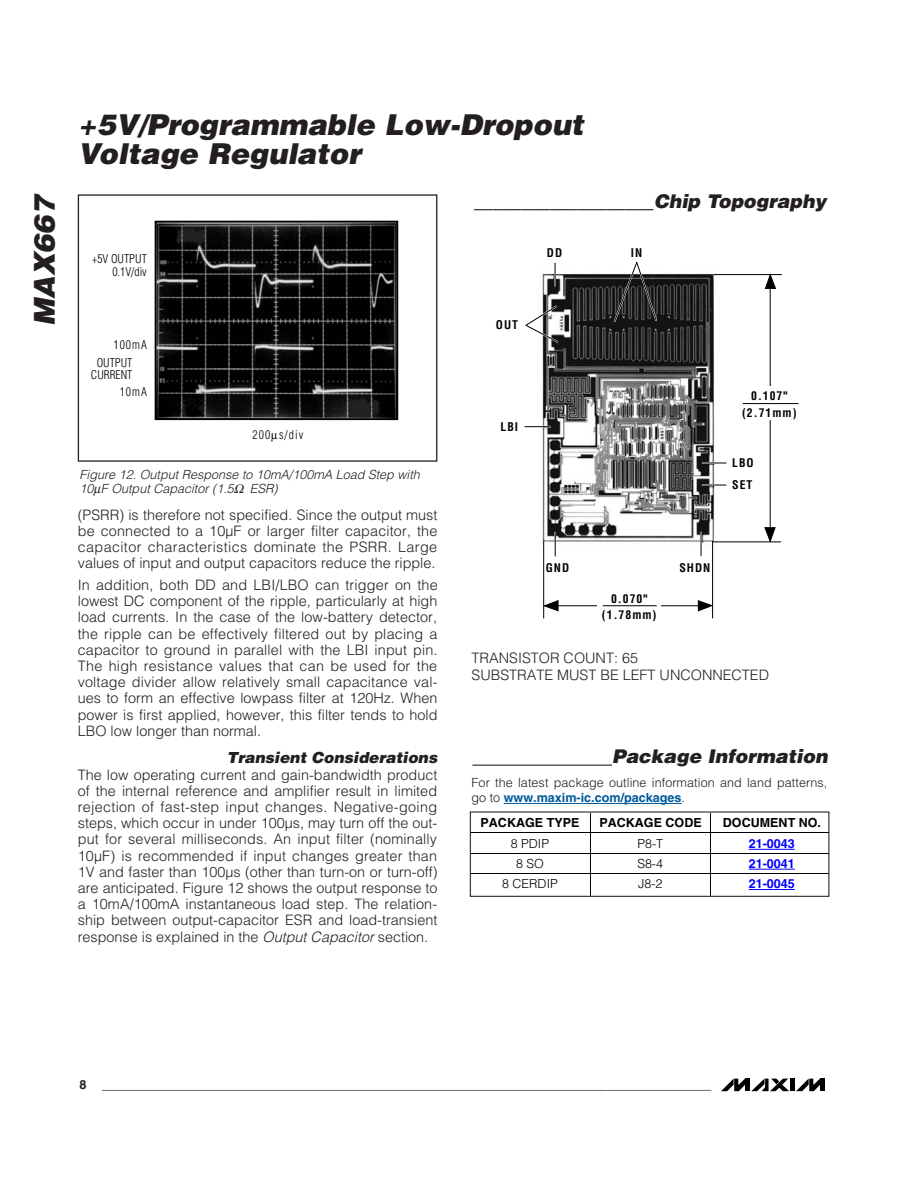
<style>
.page{position:relative;width:918px;height:1188px;background:#fff}
.page>*{position:absolute;margin:0;border:0;box-sizing:border-box;transform-origin:0 0}
.t1{font:italic 900 28.8px/28.8px "Helvetica";color:#231f20}
.t2{font:italic 900 18.9px "Helvetica";color:#231f20}
.t3{font:italic 900 15.3px "Helvetica";color:#231f20}
.t4{font:300 14.4px/16.2px "Helvetica";color:#231f20;text-align:justify}
.t5{font:700 12.6px "Helvetica";color:#231f20}
.t6{font:300 12.6px/15.3px "Helvetica";letter-spacing:.005em;color:#231f20}
.t7{font:italic 300 12.6px/14.4px "Helvetica";color:#231f20}
.t8{font:700 12.6px "Helvetica";color:#000}
.t9{font:300 12.6px "Helvetica";color:#000}
.t10{font:700 12.6px "Helvetica";color:#00f}
.t11{font:300 condensed 11.85px/12.8px "Helvetica";color:#000;text-align:center}
.t12{font:700 condensed 11.7px/16.2px "Helvetica";letter-spacing:.085em;color:#000;text-align:center}
.s1{font-style:italic}
.s2{font-weight:700;color:#00599b}
</style>
<div class="page">
<svg style="left:751px;top:1079px;width:38px;height:12px"></svg>
<svg style="left:721px;top:1079px;width:24px;height:12px"></svg>
<hr style="left:746px;top:1079px;width:4px;height:12px;background:#000">
<hr style="left:791px;top:1079px;width:4px;height:12px;background:#000">
<svg style="left:796px;top:1079px;width:24px;height:12px"></svg>
<hr style="left:821px;top:1079px;width:4px;height:12px;background:#000">
<img style="left:158px;top:224px;width:237px;height:193px">
<div style="left:155px;top:221px;width:243px;height:199px;border:2px solid #000"></div>
<div style="left:78px;top:194px;width:359px;height:268px;border:1px solid #231f20"></div>
<img style="left:542px;top:273px;width:177px;height:32px">
<svg style="left:612px;top:261px;width:46px;height:44px"></svg>
<hr style="left:554px;top:263px;width:2px;height:23px;background:#fff">
<svg style="left:555px;top:263px;width:1px;height:23px"></svg>
<hr style="left:713px;top:274px;width:69px;height:1px;background:#000">
<hr style="left:713px;top:541px;width:68px;height:1px;background:#000">
<hr style="left:770px;top:275px;width:1px;height:266px;background:#000">
<svg style="left:764px;top:273px;width:13px;height:17px"></svg>
<svg style="left:764px;top:527px;width:12px;height:16px"></svg>
<div style="left:761px;top:387px;width:19px;height:33px;background:#fff"></div>
<hr style="left:743px;top:403px;width:56px;height:1px;background:#000">
<hr style="left:543px;top:541px;width:1px;height:77px;background:#000">
<hr style="left:712px;top:541px;width:1px;height:77px;background:#000">
<hr style="left:550px;top:605px;width:158px;height:1px;background:#000">
<svg style="left:543px;top:600px;width:16px;height:12px"></svg>
<svg style="left:697px;top:599px;width:17px;height:13px"></svg>
<div style="left:597px;top:589px;width:64px;height:32px;background:#fff"></div>
<hr style="left:603px;top:605px;width:54px;height:1px;background:#000">
<svg style="left:542px;top:304px;width:18px;height:1px"></svg>
<svg style="left:524px;top:305px;width:203px;height:252px"></svg>
<hr style="left:472px;top:765px;width:44px;height:1px;background:#231f20">
<svg style="left:516px;top:765px;width:39px;height:1px"></svg>
<hr style="left:555px;top:765px;width:57px;height:1px;background:#231f20">
<hr style="left:504px;top:803px;width:178px;height:1px;background:#00599b">
<hr style="left:749px;top:849px;width:46px;height:1px;background:#00f">
<hr style="left:471px;top:832px;width:357px;height:1px;background:#000">
<hr style="left:749px;top:869px;width:46px;height:1px;background:#00f">
<hr style="left:471px;top:853px;width:357px;height:1px;background:#000">
<hr style="left:749px;top:889px;width:46px;height:1px;background:#00f">
<hr style="left:471px;top:873px;width:357px;height:1px;background:#000">
<svg style="left:590px;top:813px;width:1px;height:82px"></svg>
<svg style="left:710px;top:813px;width:1px;height:82px"></svg>
<div style="left:470px;top:811px;width:359px;height:86px;border:1px solid #231f20"></div>
<h1 class="t1" style="left:32px;top:326px;width:133px;rotate:-90deg">MAX667</h1>
<h1 class="t1" style="left:78px;top:112px;width:507px">+5V/Programmable Low-Dropout<br>Voltage Regulator</h1>
<p class="t11" style="left:92px;top:252px;width:56px;text-align:right">+5V OUTPUT<br>0.1V/div</p>
<p class="t11" style="left:114px;top:339px;width:35px">100mA</p>
<p class="t11" style="left:120px;top:385px;width:29px">10mA</p>
<p class="t11" style="left:91px;top:356px;width:43px">OUTPUT<br>CURRENT</p>
<p class="t11" style="left:253px;top:429px;width:52px">200 s/div</p>
<p class="t7" style="left:80px;top:468px;width:342px">Figure 12. Output Response to 10mA/100mA Load Step with<br>10 F Output Capacitor (1.5</p>
<p class="t7" style="left:250px;top:483px;width:29px">ESR)</p>
<p class="t4" style="left:78px;top:508px;width:361px">(PSRR) is therefore not specified. Since the output must be connected to a 10µF or larger filter capacitor, the capacitor characteristics dominate the PSRR. Large values of input and output capacitors reduce the ripple.</p>
<p class="t4" style="left:78px;top:578px;width:361px">In addition, both DD and LBI/LBO can trigger on the lowest DC component of the ripple, particularly at high load currents. In the case of the low-battery detector, the ripple can be effectively filtered out by placing a capacitor to ground in parallel with the LBI input pin.<br>The high resistance values that can be used for the voltage divider allow relatively small capacitance val&shy;ues to form an effective lowpass filter at 120Hz. When power is first applied, however, this filter tends to hold LBO low longer than normal.</p>
<p class="t3" style="left:227px;top:752px;width:212px">Transient Considerations</p>
<p class="t4" style="left:78px;top:768px;width:361px">The low operating current and gain-bandwidth product of the internal reference and amplifier result in limited rejection of fast-step input changes. Negative-going steps, which occur in under 100µs, may turn off the out&shy;put for several milliseconds. An input filter (nominally 10µF) is recommended if input changes greater than 1V and faster than 100µs (other than turn-on or turn-off) are anticipated. Figure 12 shows the output response to a 10mA/100mA instantaneous load step. The relation&shy;ship between output-capacitor ESR and load-transient response is explained in the <span class="s1">Output Capacitor</span> section.</p>
<h2 class="t2" style="left:474px;top:194px;width:353px">___________________Chip Topography</h2>
<p class="t12" style="left:496px;top:317px;width:24px">OUT</p>
<p class="t12" style="left:547px;top:246px;width:17px">DD</p>
<p class="t12" style="left:631px;top:246px;width:13px">IN</p>
<p class="t12" style="left:501px;top:420px;width:19px">LBI</p>
<p class="t12" style="left:742px;top:389px;width:56px">0.107" (2.71mm)</p>
<p class="t12" style="left:732px;top:453px;width:23px;line-height:22px;text-align:left">LBO<br>SET</p>
<p class="t12" style="left:546px;top:560px;width:25px">GND</p>
<p class="t12" style="left:679px;top:560px;width:33px">SHDN</p>
<p class="t12" style="left:602px;top:591px;width:56px">0.070" (1.78mm)</p>
<p class="t4" style="left:472px;top:650px;width:299px;line-height:17.2px">TRANSISTOR COUNT: 65<br>SUBSTRATE MUST BE LEFT UNCONNECTED</p>
<h2 class="t2" style="left:612px;top:749px;width:217px">Package Information</h2>
<p class="t6" style="left:472px;top:776px;width:357px">For the latest package outline information and land patterns, go to <span class="s2">www.maxim-ic.com/packages</span>.</p>
<p class="t8" style="left:481px;top:818px;width:100px">PACKAGE TYPE</p>
<p class="t8" style="left:599px;top:818px;width:104px">PACKAGE CODE</p>
<p class="t8" style="left:723px;top:818px;width:100px">DOCUMENT NO.</p>
<p class="t9" style="left:511px;top:839px;width:40px">8 PDIP</p>
<p class="t9" style="left:637px;top:839px;width:27px">P8-T</p>
<p class="t10" style="left:749px;top:839px;width:47px">21-0043</p>
<p class="t9" style="left:516px;top:859px;width:29px">8 SO</p>
<p class="t9" style="left:637px;top:859px;width:27px">S8-4</p>
<p class="t10" style="left:749px;top:859px;width:47px">21-0041</p>
<p class="t9" style="left:502px;top:879px;width:57px">8 CERDIP</p>
<p class="t9" style="left:638px;top:879px;width:26px">J8-2</p>
<p class="t10" style="left:749px;top:879px;width:47px">21-0045</p>
<p class="t5" style="left:80px;top:1080px;width:633px">8 _______________________________________________________________________________________</p>
</div>
